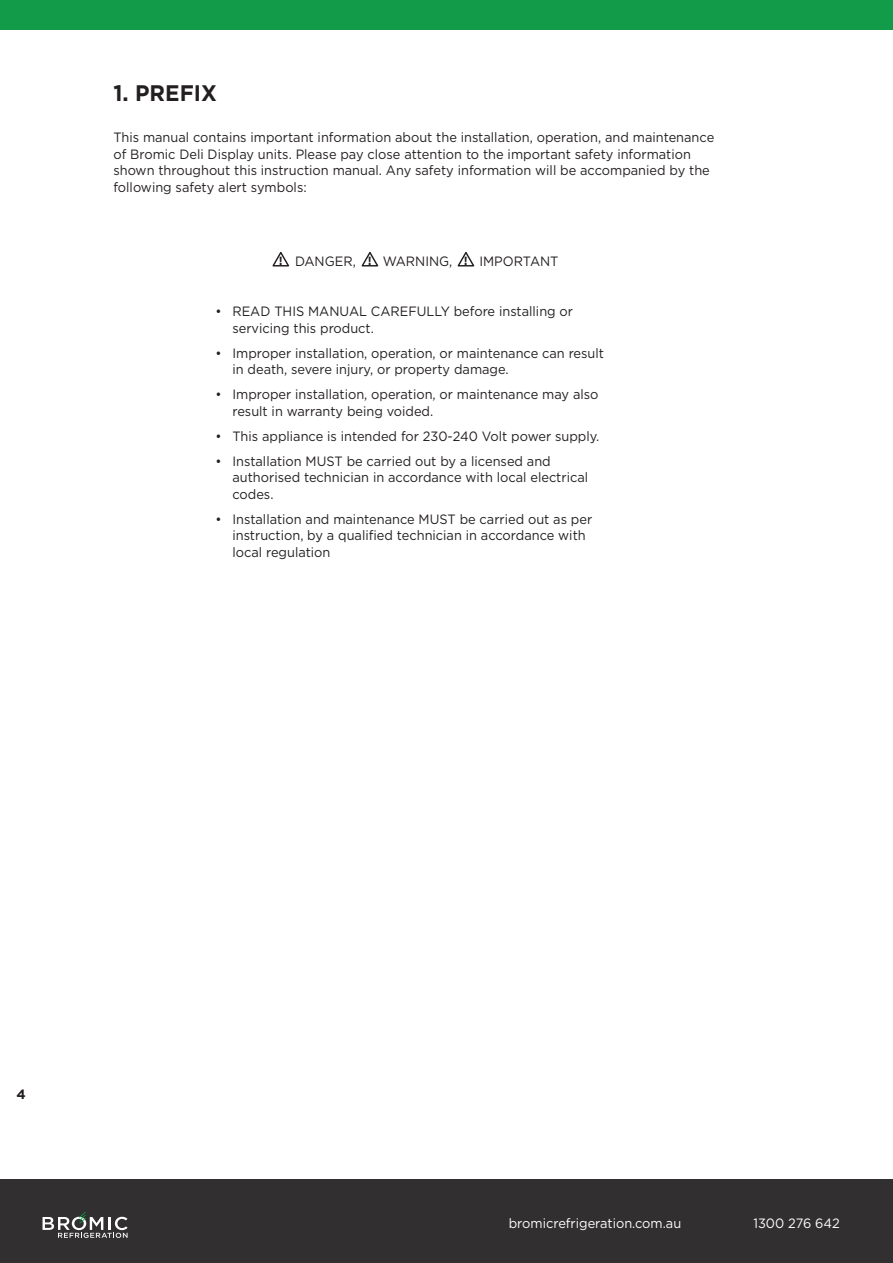
<style>
.page{position:relative;width:893px;height:1263px;background:#fff}
.page>*{position:absolute;margin:0;border:0;box-sizing:border-box;transform-origin:0 0}
.t1{font:700 22.5px "Gotham";color:#231f20;scale:.96 1}
.t2{font:13.5px/16.5px "Gotham";color:#231f20;scale:.95 1}
.t3{font:13.5px "Gotham";color:#fff;scale:.95 1}
.t4{font:700 13.5px "Gotham";color:#231f20}
.t5{font:700 12.3px "Myriad";color:#231f20}
</style>
<div class="page">
<div style="left:0;top:1179px;width:893px;height:84px;background:#312f30"></div>
<div style="left:0;top:0;width:893px;height:30px;background:#129b49"></div>
<svg style="left:43px;top:1212px;width:85px;height:26px"></svg>
<svg style="left:272px;top:252px;width:17px;height:15px"></svg>
<svg style="left:361px;top:252px;width:18px;height:15px"></svg>
<svg style="left:457px;top:252px;width:18px;height:15px"></svg>
<h1 class="t1" style="left:113px;top:78px;width:109px">1. PREFIX</h1>
<p class="t2" style="left:113px;top:129px;width:634px">This manual contains important information about the installation, operation, and maintenance of Bromic Deli Display units. Please pay close attention to the important safety information shown throughout this instruction manual. Any safety information will be accompanied by the following safety alert symbols:</p>
<p class="t2" style="left:295px;top:252px;width:65px">DANGER,</p>
<p class="t2" style="left:383px;top:252px;width:75px">WARNING,</p>
<p class="t2" style="left:479px;top:252px;width:85px">IMPORTANT</p>
<p class="t2" style="left:232px;top:303px;width:360px;text-indent:-17px">• READ THIS MANUAL CAREFULLY before installing or servicing this product.</p>
<p class="t2" style="left:232px;top:344px;width:393px;text-indent:-17px">• Improper installation, operation, or maintenance can result in death, severe injury, or property damage.</p>
<p class="t2" style="left:232px;top:386px;width:387px;text-indent:-17px">• Improper installation, operation, or maintenance may also result in warranty being voided.</p>
<p class="t2" style="left:215px;top:427px;width:406px">• This appliance is intended for 230-240 Volt power supply.</p>
<p class="t2" style="left:232px;top:452px;width:376px;text-indent:-17px">• Installation MUST be carried out by a licensed and authorised technician in accordance with local electrical codes.</p>
<p class="t2" style="left:232px;top:510px;width:380px;text-indent:-17px">• Installation and maintenance MUST be carried out as per instruction, by a qualified technician in accordance with local regulation</p>
<p class="t5" style="left:279px;top:254px;width:5px">!</p>
<p class="t5" style="left:368px;top:254px;width:5px">!</p>
<p class="t5" style="left:464px;top:254px;width:5px">!</p>
<p class="t4" style="left:17px;top:1086px;width:11px">4</p>
<p class="t3" style="left:509px;top:1215px;width:183px">bromicrefrigeration.com.au</p>
<p class="t3" style="left:753px;top:1215px;width:92px">1300 276 642</p>
</div>
